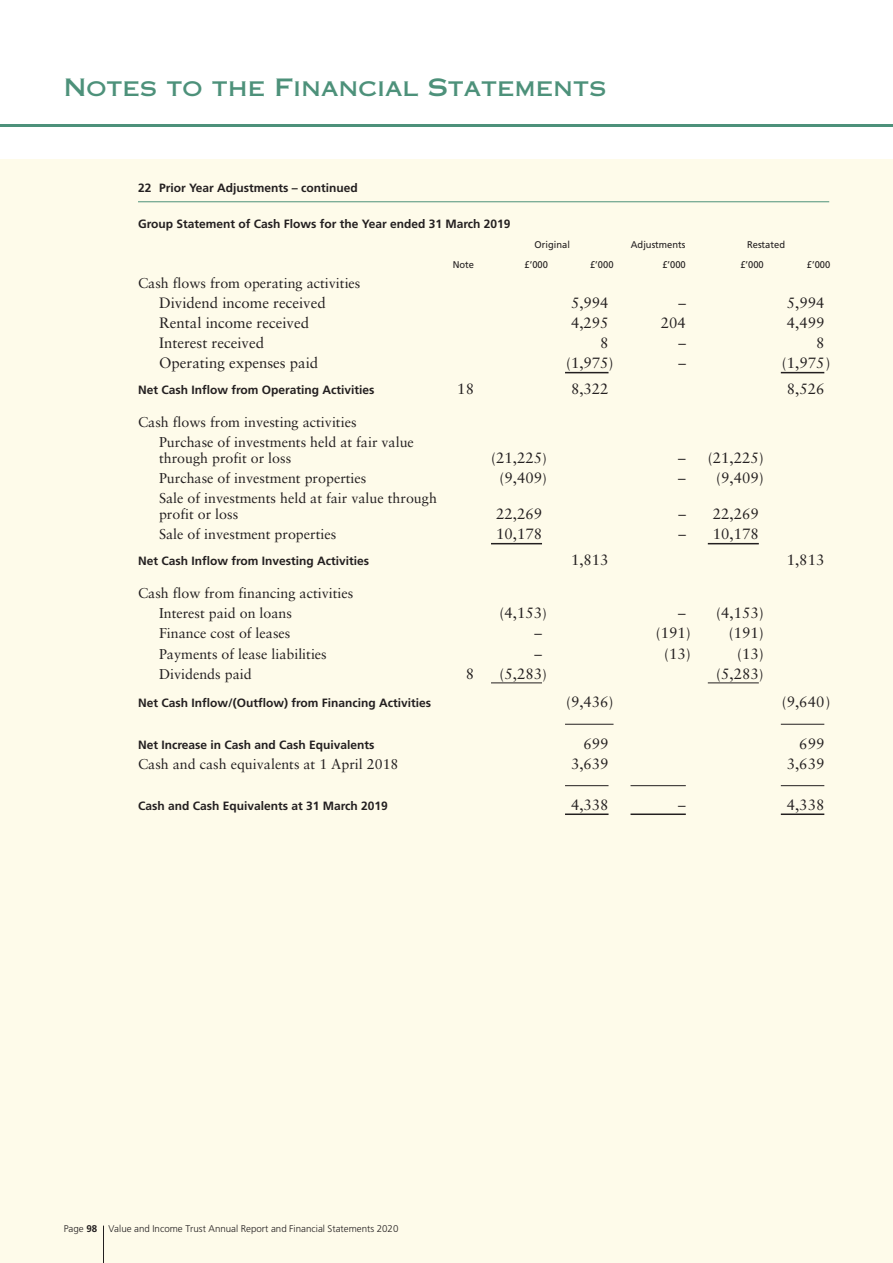
<style>
.page{position:relative;width:893px;height:1263px;background:#fff}
.page>*{position:absolute;margin:0;border:0;box-sizing:border-box;transform-origin:0 0}
.t1{font:24px "Copperplate Gothic Std 31 AB";color:#4d917a}
.t2{font:15px "Sabon";color:#231f20}
.t3{font:14.25px/19.5px "Sabon";color:#231f20}
.t4{font:700 12px "Frutiger LT Std";color:#231f20}
.t5{font:300 9.75px "Frutiger LT Std";color:#231f20}
.t6{font:9.75px "Frutiger LT Std";color:#231f20;scale:.96 1}
.s1{font-size:14.25px}
.s2{font-weight:700}
</style>
<div class="page">
<div style="left:0;top:159px;width:893px;height:1104px;background:#fefbea"></div>
<hr style="left:0;top:124px;width:893px;height:3px;background:#4d917a">
<hr style="left:103px;top:1225px;width:1px;height:38px;background:#231f20">
<hr style="left:138px;top:201px;width:691px;height:1px;background:#4d917a">
<hr style="left:565px;top:785px;width:43px;height:1px;background:#231f20">
<hr style="left:565px;top:813px;width:43px;height:2px;background:#231f20">
<hr style="left:630px;top:785px;width:56px;height:1px;background:#231f20">
<hr style="left:630px;top:813px;width:56px;height:2px;background:#231f20">
<hr style="left:781px;top:785px;width:43px;height:1px;background:#231f20">
<hr style="left:781px;top:813px;width:43px;height:2px;background:#231f20">
<hr style="left:781px;top:724px;width:43px;height:1px;background:#231f20">
<hr style="left:491px;top:682px;width:51px;height:1px;background:#231f20">
<hr style="left:708px;top:682px;width:51px;height:1px;background:#231f20">
<hr style="left:565px;top:724px;width:48px;height:1px;background:#231f20">
<hr style="left:491px;top:543px;width:51px;height:1px;background:#231f20">
<hr style="left:708px;top:543px;width:51px;height:1px;background:#231f20">
<hr style="left:565px;top:372px;width:43px;height:1px;background:#231f20">
<hr style="left:781px;top:372px;width:43px;height:1px;background:#231f20">
<h1 class="t1" style="left:64px;top:73px;width:544px">Notes to the Financial Statements</h1>
<p class="t4" style="left:138px;top:182px;width:221px">22 Prior Year Adjustments – continued</p>
<p class="t4" style="left:138px;top:218px;width:374px">Group Statement of Cash Flows for the Year ended 31 March 2019</p>
<p class="t6" style="left:535px;top:240px;width:38px">Original</p>
<p class="t6" style="left:631px;top:240px;width:58px">Adjustments</p>
<p class="t6" style="left:747px;top:240px;width:41px">Restated</p>
<p class="t6" style="left:453px;top:260px;width:24px">Note</p>
<p class="t6" style="left:525px;top:260px;width:26px">£’000</p>
<p class="t6" style="left:590px;top:260px;width:26px">£’000</p>
<p class="t6" style="left:662px;top:260px;width:26px">£’000</p>
<p class="t6" style="left:740px;top:260px;width:26px">£’000</p>
<p class="t6" style="left:807px;top:260px;width:26px">£’000</p>
<p class="t3" style="left:138px;top:275px;width:224px">Cash flows from operating activities</p>
<p class="t2" style="left:159px;top:297px;width:168px">Dividend income received</p>
<p class="t2" style="left:571px;top:297px;width:39px">5,994</p>
<p class="t2" style="left:678px;top:297px;width:9px">–</p>
<p class="t2" style="left:787px;top:297px;width:39px">5,994</p>
<p class="t2" style="left:159px;top:317px;width:151px">Rental income received</p>
<p class="t2" style="left:571px;top:317px;width:39px">4,295</p>
<p class="t2" style="left:661px;top:317px;width:27px">204</p>
<p class="t2" style="left:787px;top:317px;width:39px">4,499</p>
<p class="t2" style="left:159px;top:337px;width:106px">Interest received</p>
<p class="t2" style="left:600px;top:337px;width:10px">8</p>
<p class="t2" style="left:678px;top:337px;width:9px">–</p>
<p class="t2" style="left:816px;top:337px;width:10px">8</p>
<p class="t2" style="left:159px;top:357px;width:161px">Operating expenses paid</p>
<p class="t2" style="left:566px;top:357px;width:49px">(1,975)</p>
<p class="t2" style="left:678px;top:357px;width:9px">–</p>
<p class="t2" style="left:782px;top:357px;width:50px">(1,975)</p>
<p class="t4" style="left:138px;top:384px;width:238px">Net Cash Inflow from Operating Activities</p>
<p class="t2" style="left:457px;top:383px;width:18px">18</p>
<p class="t2" style="left:571px;top:383px;width:39px">8,322</p>
<p class="t2" style="left:787px;top:383px;width:39px">8,526</p>
<p class="t3" style="left:159px;top:414px;width:256px;text-indent:-21px">Cash flows from investing activities<br>Purchase of investments held at fair value</p>
<p class="t3" style="left:159px;top:450px;width:134px">through profit or loss</p>
<p class="t2" style="left:491px;top:452px;width:57px">(21,225<span class="s1">)</span></p>
<p class="t2" style="left:678px;top:452px;width:87px">– (21,225)</p>
<p class="t3" style="left:159px;top:470px;width:209px">Purchase of investment properties</p>
<p class="t2" style="left:499px;top:472px;width:49px">(9,409<span class="s1">)</span></p>
<p class="t2" style="left:678px;top:472px;width:87px">– (9,409)</p>
<p class="t3" style="left:159px;top:491px;width:279px;line-height:16.5px">Sale of investments held at fair value through profit or loss</p>
<p class="t2" style="left:496px;top:508px;width:47px">22,269</p>
<p class="t2" style="left:678px;top:508px;width:82px">– 22,269</p>
<p class="t3" style="left:159px;top:526px;width:179px">Sale of investment properties</p>
<p class="t2" style="left:496px;top:528px;width:47px">10,178</p>
<p class="t2" style="left:678px;top:528px;width:82px">– 10,178</p>
<p class="t4" style="left:138px;top:555px;width:233px">Net Cash Inflow from Investing Activities</p>
<p class="t2" style="left:571px;top:554px;width:39px">1,813</p>
<p class="t2" style="left:787px;top:554px;width:39px">1,813</p>
<p class="t3" style="left:159px;top:584px;width:196px;line-height:20.1px;text-indent:-21px">Cash flow from financing activities<br>Interest paid on loans</p>
<p class="t2" style="left:499px;top:607px;width:49px">(4,153<span class="s1">)</span></p>
<p class="t2" style="left:678px;top:607px;width:87px">– (4,153)</p>
<p class="t3" style="left:159px;top:625px;width:133px">Finance cost of leases</p>
<p class="t2" style="left:534px;top:627px;width:9px">–</p>
<p class="t2" style="left:656px;top:627px;width:37px">(191)</p>
<p class="t2" style="left:729px;top:627px;width:37px">(191)</p>
<p class="t3" style="left:159px;top:645px;width:169px">Payments of lease liabilities</p>
<p class="t2" style="left:534px;top:647px;width:9px">–</p>
<p class="t2" style="left:664px;top:647px;width:28px">(13)</p>
<p class="t2" style="left:737px;top:647px;width:28px">(13)</p>
<p class="t3" style="left:159px;top:665px;width:94px">Dividends paid</p>
<p class="t2" style="left:466px;top:667px;width:10px">8</p>
<p class="t2" style="left:499px;top:667px;width:49px">(5,283<span class="s1">)</span></p>
<p class="t2" style="left:716px;top:667px;width:49px">(5,283<span class="s1">)</span></p>
<p class="t4" style="left:138px;top:697px;width:295px">Net Cash Inflow/(Outflow) from Financing Activities</p>
<p class="t2" style="left:566px;top:696px;width:49px">(9,436)</p>
<p class="t2" style="left:782px;top:696px;width:50px">(9,640)</p>
<p class="t4" style="left:138px;top:738px;width:238px">Net Increase in Cash and Cash Equivalents</p>
<p class="t2" style="left:583px;top:737px;width:27px">699</p>
<p class="t2" style="left:799px;top:737px;width:27px">699</p>
<p class="t3" style="left:138px;top:755px;width:262px">Cash and cash equivalents at 1 April 2018</p>
<p class="t2" style="left:571px;top:757px;width:39px">3,639</p>
<p class="t2" style="left:787px;top:757px;width:39px">3,639</p>
<p class="t4" style="left:138px;top:800px;width:251px">Cash and Cash Equivalents at 31 March 2019</p>
<p class="t2" style="left:571px;top:798px;width:39px">4,338</p>
<p class="t2" style="left:678px;top:798px;width:9px">–</p>
<p class="t2" style="left:787px;top:798px;width:39px">4,338</p>
<p class="t5" style="left:64px;top:1224px;width:336px">Page <span class="s2">98</span> Value and Income Trust Annual Report and Financial Statements 2020</p>
</div>
